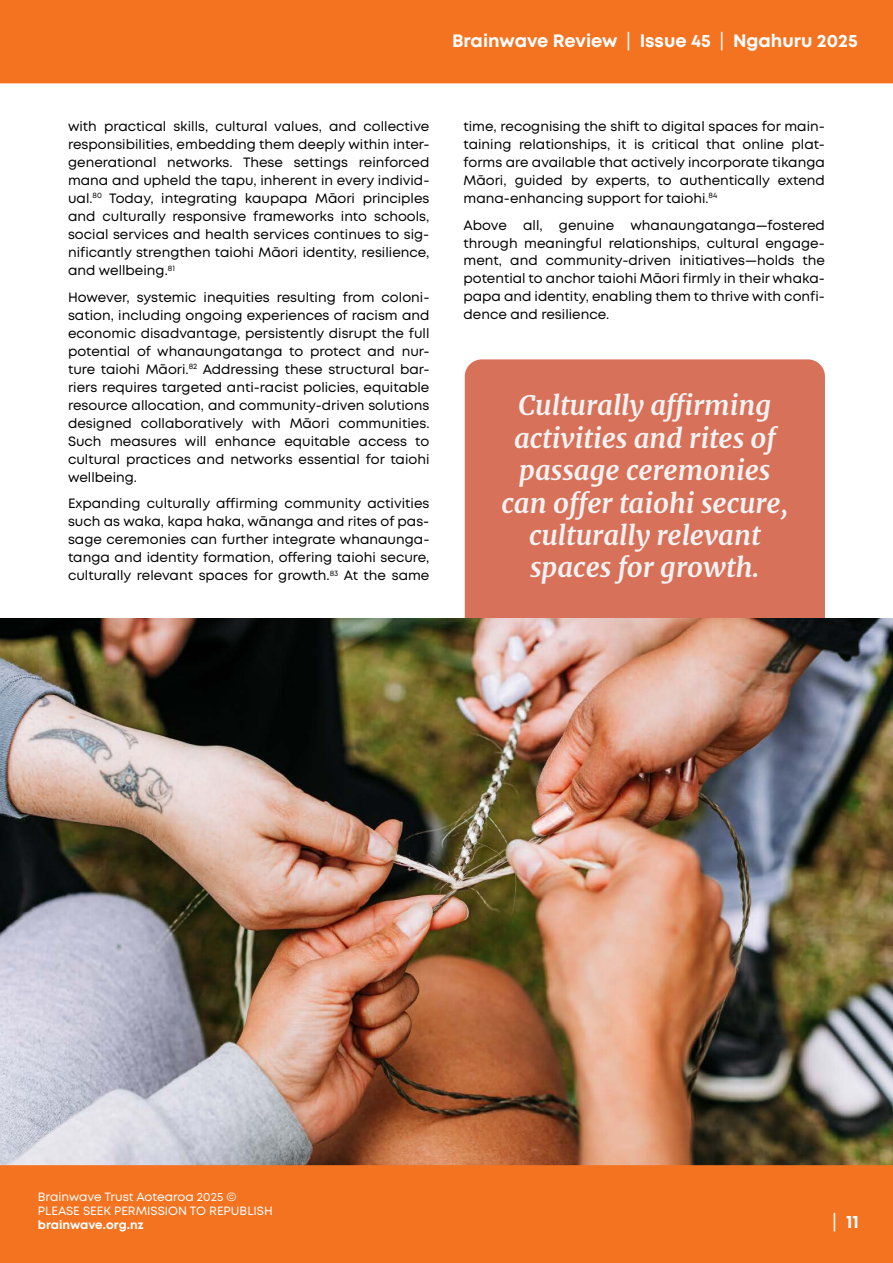
<style>
.page{position:relative;width:893px;height:1263px;background:#fff}
.page>*{position:absolute;margin:0;border:0;box-sizing:border-box;transform-origin:0 0}
.t1{font:italic 700 27px/32.4px "Merriweather";color:#f3f3f3;text-align:center}
.t2{font:700 18px "Mont";color:#fff}
.t3{font:13.5px/18px "Mont";color:#000;text-align:justify}
.t4{font:12px/14.4px "Mont";color:#fff}
.t5{font:700 12px "Mont";color:#fff}
.s1{font-weight:400}
</style>
<div class="page">
<div style="left:465px;top:359px;width:360px;height:318px;background:#d87159;border-radius:17px"></div>
<img style="left:0;top:619px;width:893px;height:546px">
<div style="left:0;top:0;width:893px;height:83px;background:#f47320"></div>
<div style="left:0;top:1165px;width:893px;height:98px;background:#f47320"></div>
<h2 class="t2" style="left:452px;top:29px;width:407px">Brainwave Review <span class="s1">|</span> Issue 45 <span class="s1">|</span> Ngahuru 2025</h2>
<p class="t3" style="left:68px;top:117px;width:363px">with practical skills, cultural values, and collective responsibilities, embedding them deeply within inter&shy;generational networks. These settings reinforced mana and upheld the tapu, inherent in every individ&shy;ual.<sup>80</sup> Today, integrating kaupapa Māori principles and culturally responsive frameworks into schools, social services and health services continues to sig&shy;nificantly strengthen taiohi Māori identity, resilience, and wellbeing.<sup>81</sup></p>
<p class="t3" style="left:68px;top:288px;width:363px">However, systemic inequities resulting from coloni&shy;sation, including ongoing experiences of racism and economic disadvantage, persistently disrupt the full potential of whanaungatanga to protect and nur&shy;ture taiohi Māori.<sup>82</sup> Addressing these structural bar&shy;riers requires targeted anti-racist policies, equitable resource allocation, and community-driven solutions designed collaboratively with Māori communities.<br>Such measures will enhance equitable access to cultural practices and networks essential for taiohi wellbeing.</p>
<p class="t3" style="left:68px;top:494px;width:363px">Expanding culturally affirming community activities such as waka, kapa haka, wānanga and rites of pas&shy;sage ceremonies can further integrate whanaunga&shy;tanga and identity formation, offering taiohi secure, culturally relevant spaces for growth.<sup>83</sup> At the same</p>
<p class="t3" style="left:463px;top:117px;width:363px">time, recognising the shift to digital spaces for main&shy;taining relationships, it is critical that online plat&shy;forms are available that actively incorporate tikanga Māori, guided by experts, to authentically extend mana-enhancing support for taiohi.<sup>84</sup></p>
<p class="t3" style="left:463px;top:216px;width:363px">Above all, genuine whanaungatanga—fostered through meaningful relationships, cultural engage&shy;ment, and community-driven initiatives—holds the potential to anchor taiohi Māori firmly in their whaka&shy;papa and identity, enabling them to thrive with confi&shy;dence and resilience.</p>
<h1 class="t1" style="left:502px;top:388px;width:288px">Culturally affirming activities and rites of passage ceremonies can offer taiohi secure, culturally relevant spaces for growth.</h1>
<p class="t4" style="left:38px;top:1189px;width:236px">Brainwave Trust Aotearoa 2025 ©<br>PLEASE SEEK PERMISSION TO REPUBLISH</p>
<p class="t5" style="left:38px;top:1217px;width:107px">brainwave.org.nz</p>
<h2 class="t2" style="left:832px;top:1210px;width:28px"><span class="s1">|</span> 11</h2>
</div>
